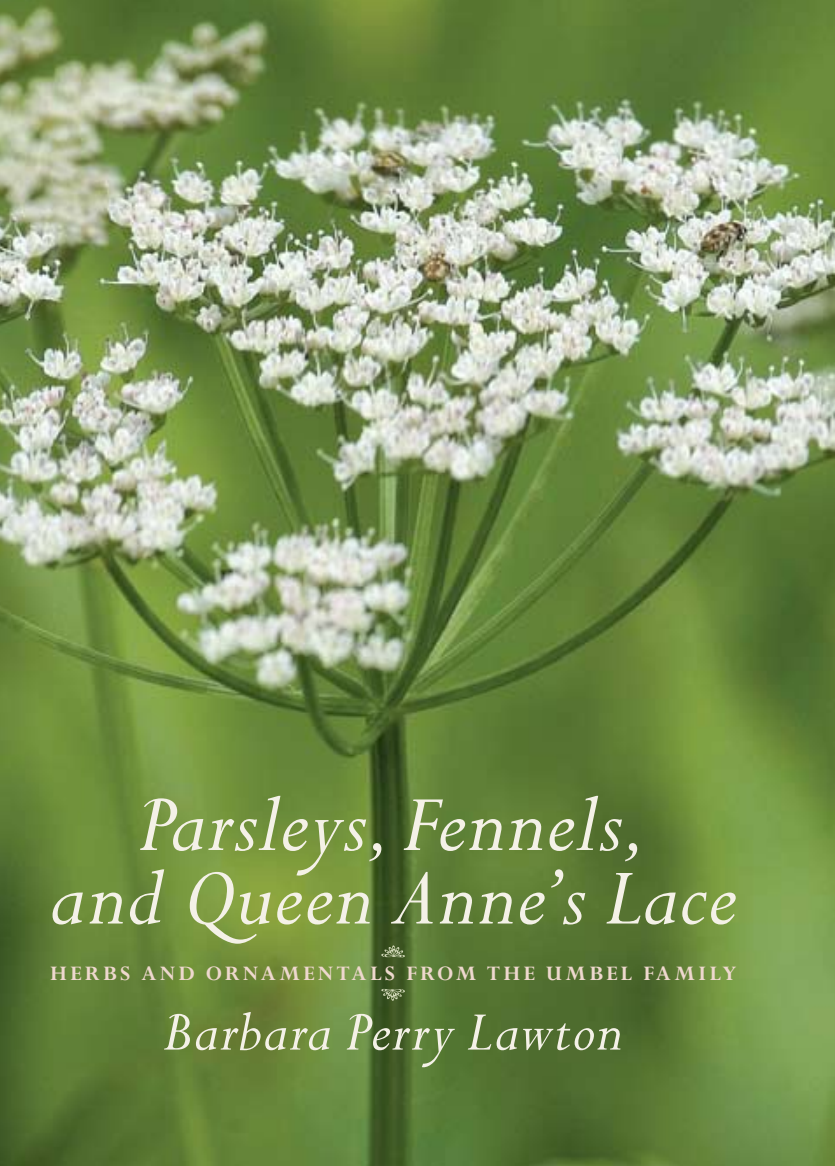
<style>
.page{position:relative;width:835px;height:1166px;background:#fff}
.page>*{position:absolute;margin:0;border:0;box-sizing:border-box;transform-origin:0 0}
.t1{font:italic 91px/73.5px "Perpetua";letter-spacing:.01em;color:#f4f1e7;text-align:center}
.t2{font:italic 63px "Perpetua";letter-spacing:.02em;color:#f4f1e7}
.t3{font:700 22.75px "Perpetua";letter-spacing:.14em;color:#eed8ce}
</style>
<div class="page">
<img style="left:0;top:0;width:835px;height:1166px">
<svg style="left:381px;top:945px;width:24px;height:12px"></svg>
<svg style="left:381px;top:988px;width:24px;height:12px"></svg>
<h1 class="t1" style="left:49px;top:790px;width:688px">Parsleys, Fennels,<br>and Queen Anne’s Lace</h1>
<p class="t3" style="left:50px;top:960px;width:688px">HERBS AND ORNAMENTALS FROM THE UMBEL FAMILY</p>
<h2 class="t2" style="left:163px;top:1000px;width:461px">Barbara Perry Lawton</h2>
</div>
